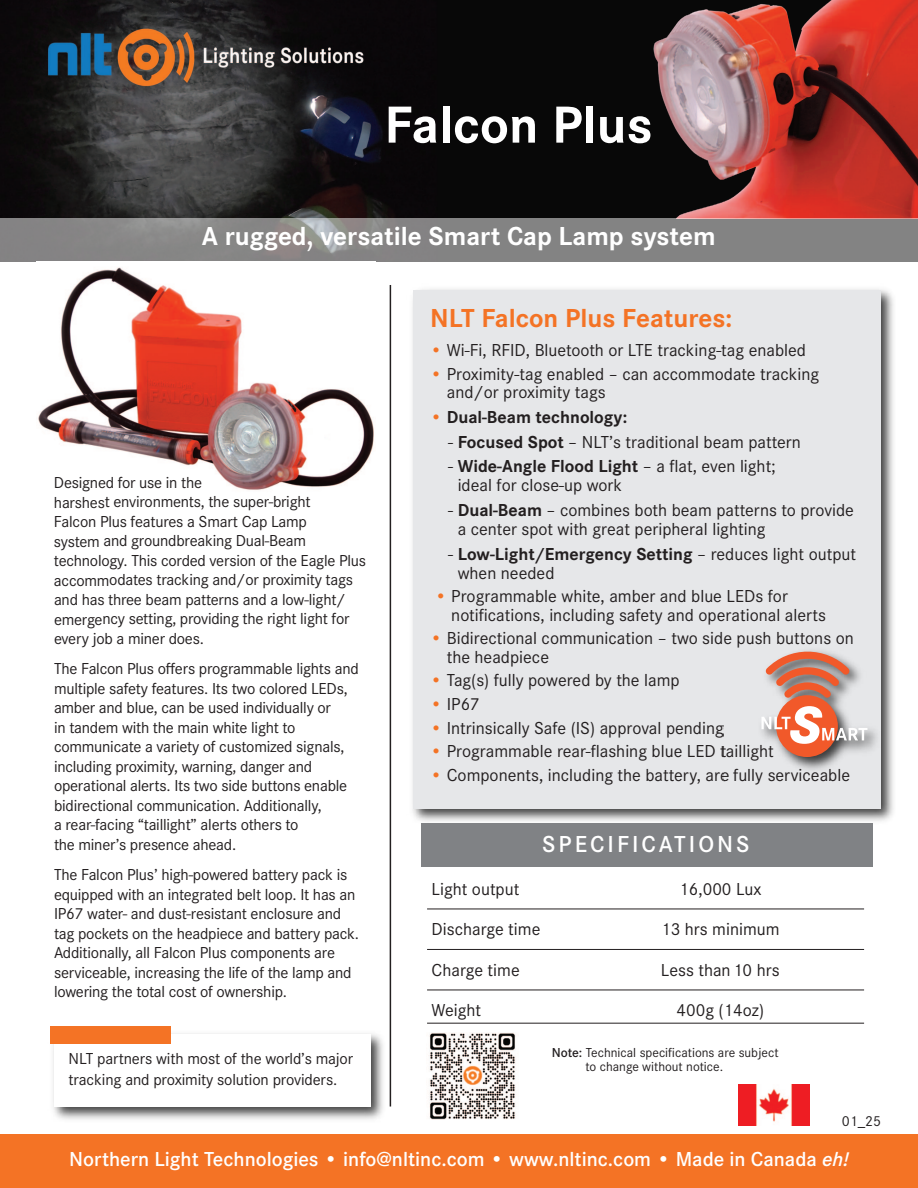
<style>
.page{position:relative;width:918px;height:1188px;background:#fff}
.page>*{position:absolute;margin:0;border:0;box-sizing:border-box;transform-origin:0 0}
.t1{font:italic 800 54.15px "Corporate S";color:#fff}
.t2{font:700 54px "Corporate S";color:#fff}
.t3{font:700 27px "Corporate S";color:#fff}
.t4{font:700 27px "Corporate S";color:#f47325}
.t5{font:600 24px "Corporate S";letter-spacing:.125em;color:#fff}
.t6{font:600 21px "Corporate S";color:#fff}
.t7{font:18px/18.3px "Corporate S";color:#231f20}
.t8{font:700 18px "Corporate S";color:#231f20}
.t9{font:16.5px/19.5px "Corporate S";letter-spacing:-.015em;color:#231f20}
.t10{font:15px "Corporate S";color:#231f20}
.t11{font:13.5px/14.7px "Corporate S";color:#231f20}
.s1{color:#f47325}
.s2{font-weight:400;color:#f47325}
.s3{font-weight:700}
.s4{font-weight:600}
.s5{font-style:italic}
</style>
<div class="page">
<img style="left:50px;top:1027px;width:340px;height:93px">
<div style="left:54px;top:1034px;width:317px;height:73px;background:#fff"></div>
<img style="left:412px;top:289px;width:482px;height:539px">
<div style="left:413px;top:290px;width:467px;height:518px;background:#e6e7e9"></div>
<div style="left:421px;top:824px;width:451px;height:43px;background:#808285"></div>
<img style="left:0;top:0;width:918px;height:262px">
<div style="left:0;top:1134px;width:918px;height:54px;background:#f47325"></div>
<hr style="left:390px;top:285px;width:1px;height:822px;background:#231f20">
<hr style="left:427px;top:909px;width:437px;height:1px;background:#231f20">
<hr style="left:427px;top:949px;width:437px;height:1px;background:#231f20">
<hr style="left:427px;top:990px;width:437px;height:1px;background:#231f20">
<hr style="left:427px;top:1023px;width:437px;height:1px;background:#231f20">
<img style="left:475px;top:0;width:443px;height:218px">
<div style="left:0;top:218px;width:918px;height:43px;background:#fff;opacity:.5"></div>
<div style="left:51px;top:1026px;width:120px;height:18px;background:#f47325"></div>
<img style="left:38px;top:267px;width:336px;height:223px">
<img style="left:762px;top:638px;width:131px;height:142px">
<svg style="left:765px;top:652px;width:85px;height:46px"></svg>
<div style="left:776px;top:695px;width:62px;height:62px;background:#f1592a;border-radius:50%"></div>
<svg style="left:761px;top:717px;width:30px;height:12px"></svg>
<svg style="left:822px;top:728px;width:45px;height:12px"></svg>
<img style="left:739px;top:1084px;width:70px;height:41px">
<img style="left:428px;top:1033px;width:88px;height:87px">
<p class="t2" style="left:384px;top:106px;width:270px">Falcon Plus</p>
<p class="t3" style="left:202px;top:227px;width:515px">A rugged, versatile Smart Cap Lamp system</p>
<p class="t9" style="left:54px;top:474px;width:314px">Designed for use in the<br>harshest environments, the super-bright<br>Falcon Plus features a Smart Cap Lamp<br>system and groundbreaking Dual-Beam technology. This corded version of the Eagle Plus accommodates tracking and/or proximity tags and has three beam patterns and a low-light/ emergency setting, providing the right light for every job a miner does.</p>
<p class="t9" style="left:54px;top:661px;width:306px">The Falcon Plus offers programmable lights and multiple safety features. Its two colored LEDs, amber and blue, can be used individually or<br>in tandem with the main white light to communicate a variety of customized signals, including proximity, warning, danger and operational alerts. Its two side buttons enable bidirectional communication. Additionally,<br>a rear-facing “taillight” alerts others to<br>the miner’s presence ahead.</p>
<p class="t9" style="left:54px;top:866px;width:306px">The Falcon Plus’ high-powered battery pack is equipped with an integrated belt loop. It has an IP67 water- and dust-resistant enclosure and tag pockets on the headpiece and battery pack.<br>Additionally, all Falcon Plus components are serviceable, increasing the life of the lamp and lowering the total cost of ownership.</p>
<p class="t9" style="left:69px;top:1050px;width:286px;line-height:20.2px">NLT partners with most of the world’s major tracking and proximity solution providers.</p>
<p class="t4" style="left:430px;top:309px;width:304px">NLT Falcon Plus Features:</p>
<p class="t7" style="left:430px;top:343px;width:377px"><span class="s1">•</span> Wi-Fi, RFID, Bluetooth or LTE tracking-tag enabled</p>
<p class="t7" style="left:447px;top:367px;width:374px;text-indent:-16px"><span class="s1">•</span> Proximity-tag enabled – can accommodate tracking and/or proximity tags</p>
<p class="t8" style="left:430px;top:411px;width:198px"><span class="s2">•</span> Dual-Beam technology:</p>
<p class="t7" style="left:448px;top:434px;width:354px">- <span class="s3">Focused Spot</span> – NLT’s traditional beam pattern</p>
<p class="t7" style="left:458px;top:458px;width:320px;line-height:19.5px;text-indent:-9px">- <span class="s3">Wide-Angle Flood Light</span> – a flat, even light; ideal for close-up work</p>
<p class="t7" style="left:458px;top:502px;width:398px;line-height:19.5px;text-indent:-9px">- <span class="s3">Dual-Beam</span> – combines both beam patterns to provide a center spot with great peripheral lighting</p>
<p class="t7" style="left:458px;top:546px;width:400px;line-height:19.5px;text-indent:-9px">- <span class="s3">Low-Light/Emergency Setting</span> – reduces light output when needed</p>
<p class="t7" style="left:451px;top:589px;width:376px;text-indent:-16px"><span class="s1">•</span> Programmable white, amber and blue LEDs for notifications, including safety and operational alerts</p>
<p class="t7" style="left:447px;top:631px;width:409px;text-indent:-16px"><span class="s1">•</span> Bidirectional communication – two side push buttons on the headpiece</p>
<p class="t7" style="left:430px;top:673px;width:251px"><span class="s1">•</span> Tag(s) fully powered by the lamp</p>
<p class="t7" style="left:430px;top:697px;width:51px"><span class="s1">•</span> IP67</p>
<p class="t7" style="left:430px;top:720px;width:295px"><span class="s1">•</span> Intrinsically Safe (IS) approval pending</p>
<p class="t7" style="left:430px;top:744px;width:345px"><span class="s1">•</span> Programmable rear-flashing blue LED taillight</p>
<p class="t7" style="left:430px;top:768px;width:421px"><span class="s1">•</span> Components, including the battery, are fully serviceable</p>
<p class="t1" style="left:789px;top:682px;width:34px">S</p>
<p class="t5" style="left:542px;top:836px;width:209px">SPECIFICATIONS</p>
<p class="t7" style="left:432px;top:881px;width:89px">Light output</p>
<p class="t7" style="left:679px;top:881px;width:84px">16,000 Lux</p>
<p class="t7" style="left:432px;top:922px;width:110px">Discharge time</p>
<p class="t7" style="left:661px;top:922px;width:120px">13 hrs minimum</p>
<p class="t7" style="left:432px;top:962px;width:90px">Charge time</p>
<p class="t7" style="left:661px;top:962px;width:120px">Less than10 hrs</p>
<p class="t7" style="left:432px;top:1003px;width:51px">Weight</p>
<p class="t7" style="left:677px;top:1003px;width:89px">400g (14oz)</p>
<p class="t11" style="left:586px;top:1046px;width:195px;text-indent:-34px"><span class="s4">Note:</span> Technical specifications are subject to change without notice.</p>
<p class="t10" style="left:842px;top:1116px;width:41px">01_25</p>
<p class="t6" style="left:69px;top:1151px;width:781px">Northern Light Technologies • info@nltinc.com • www.nltinc.com • Made in Canada <span class="s5">eh!</span></p>
</div>
